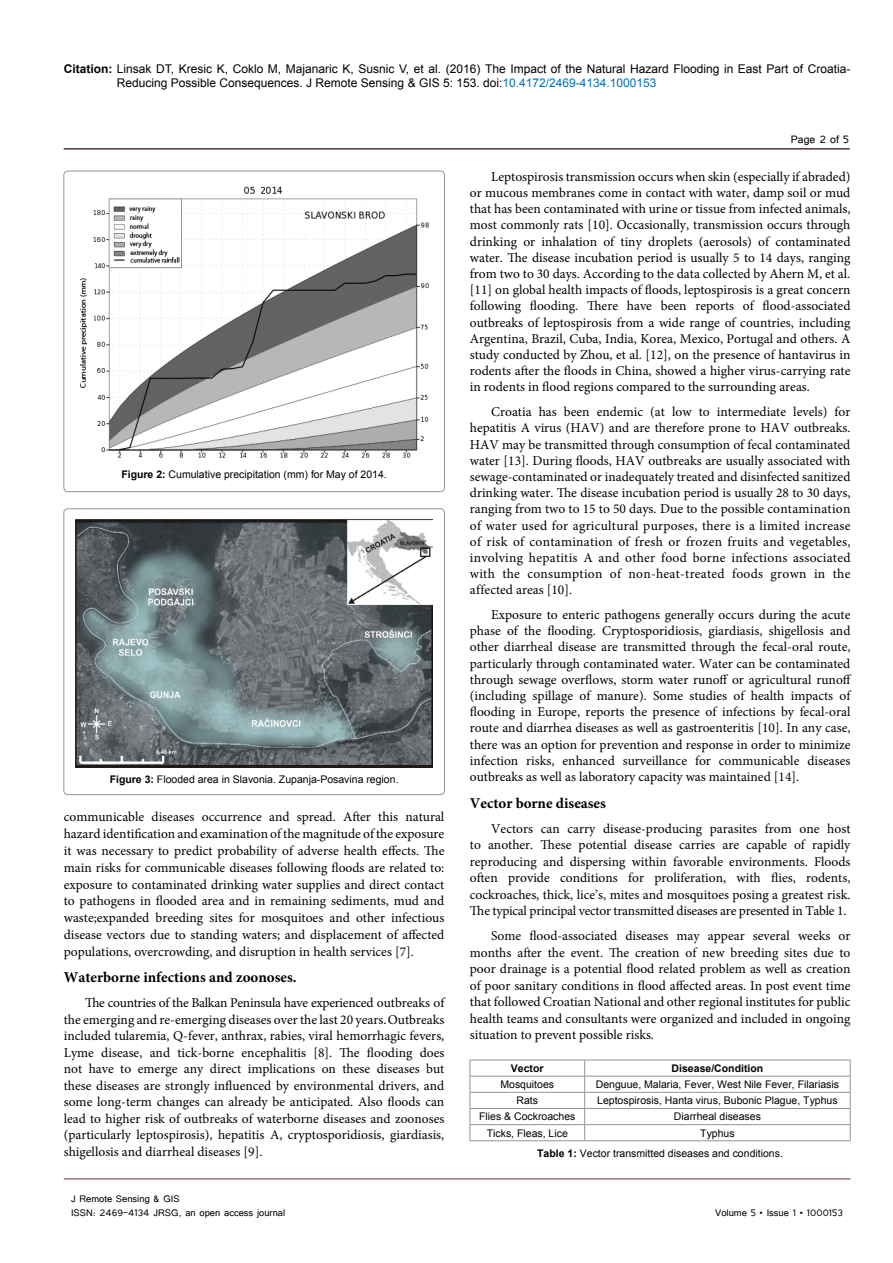
<style>
.page{position:relative;width:893px;height:1263px;background:#fff}
.page>*{position:absolute;margin:0;border:0;box-sizing:border-box;transform-origin:0 0}
.List_Paragraph{font:700 15px "Minion Pro";color:#000}
.t1{font:13.5px/16.2px "Minion Pro";color:#000;text-align:justify}
.t2{font:13.5px "Tunga";color:#000}
.t3{font:12px/14.4px "Arial";color:#000}
.t4{font:12px/14.4px "Tunga";color:#000}
.Default{font:10.5px "Arial";color:#000}
.Default-2{font:700 10.5px "Arial";color:#000}
.s1{font-weight:700}
.s2{color:#0072bc}
</style>
<div class="page">
<hr style="left:64px;top:148px;width:786px;height:2px;background:#572f42">
<hr style="left:64px;top:1179px;width:786px;height:1px;background:#572f42">
<div style="left:64px;top:171px;width:380px;height:321px;border:1px solid #939598;border-radius:4px"></div>
<img style="left:79px;top:186px;width:350px;height:272px">
<div style="left:64px;top:509px;width:380px;height:286px;border:1px solid #939598;border-radius:4px"></div>
<img style="left:76px;top:520px;width:357px;height:247px">
<hr style="left:470px;top:1060px;width:115px;height:1px;background:#939598">
<hr style="left:585px;top:1060px;width:265px;height:1px;background:#939598">
<hr style="left:470px;top:1076px;width:115px;height:1px;background:#939598">
<hr style="left:585px;top:1076px;width:265px;height:1px;background:#939598">
<hr style="left:470px;top:1092px;width:115px;height:1px;background:#939598">
<hr style="left:585px;top:1092px;width:265px;height:1px;background:#939598">
<hr style="left:470px;top:1108px;width:115px;height:1px;background:#939598">
<hr style="left:585px;top:1108px;width:265px;height:1px;background:#939598">
<hr style="left:470px;top:1124px;width:115px;height:1px;background:#939598">
<svg style="left:470px;top:1060px;width:1px;height:80px"></svg>
<hr style="left:585px;top:1124px;width:265px;height:1px;background:#939598">
<svg style="left:584px;top:1060px;width:1px;height:80px"></svg>
<svg style="left:850px;top:1060px;width:1px;height:81px"></svg>
<hr style="left:470px;top:1140px;width:115px;height:1px;background:#939598">
<hr style="left:585px;top:1140px;width:265px;height:1px;background:#939598">
<p class="t3" style="left:117px;top:61px;width:735px;text-indent:-53px"><span class="s1">Citation:</span> Linsak DT, Kresic K, Coklo M, Majanaric K, Susnic V, et al. (2016) The Impact of the Natural Hazard Flooding in East Part of Croatia-<br>Reducing Possible Consequences. J Remote Sensing &amp; GIS 5: 153. doi:<span class="s2">10.4172/2469-4134.1000153</span></p>
<p class="Default" style="left:121px;top:467px;width:267px"><span class="s1">Figure 2:</span> Cumulative precipitation (mm) for May of 2014.</p>
<p class="Default" style="left:110px;top:773px;width:290px"><span class="s1">Figure 3:</span> Flooded area in Slavonia. Zupanja-Posavina region.</p>
<p class="t1" style="left:64px;top:809px;width:382px;line-height:16.8px">communicable diseases occurrence and spread. After this natural hazard identification and examination of the magnitude of the exposure it was necessary to predict probability of adverse health effects. The main risks for communicable diseases following floods are related to: exposure to contaminated drinking water supplies and direct contact to pathogens in flooded area and in remaining sediments, mud and waste;expanded breeding sites for mosquitoes and other infectious disease vectors due to standing waters; and displacement of affected populations, overcrowding, and disruption in health services [7].</p>
<p class="List_Paragraph" style="left:64px;top:967px;width:234px">Waterborne infections and zoonoses.</p>
<p class="t1" style="left:64px;top:995px;width:382px;text-indent:21px">The countries of the Balkan Peninsula have experienced outbreaks of the emerging and re-emerging diseases over the last 20 years.Outbreaks included tularemia, Q-fever, anthrax, rabies, viral hemorrhagic fevers, Lyme disease, and tick-borne encephalitis [8]. The flooding does not have to emerge any direct implications on these diseases but these diseases are strongly influenced by environmental drivers, and some long-term changes can already be anticipated. Also floods can lead to higher risk of outbreaks of waterborne diseases and zoonoses (particularly leptospirosis), hepatitis A, cryptosporidiosis, giardiasis, shigellosis and diarrheal diseases [9].</p>
<p class="t4" style="left:71px;top:1190px;width:216px">J Remote Sensing &amp; GIS<br>ISSN: 2469-4134 JRSG, an open access journal</p>
<p class="t2" style="left:791px;top:131px;width:60px">Page 2 of 5</p>
<p class="t1" style="left:470px;top:168px;width:382px;text-indent:21px">Leptospirosis transmission occurs when skin (especially if abraded) or mucous membranes come in contact with water, damp soil or mud that has been contaminated with urine or tissue from infected animals, most commonly rats [10]. Occasionally, transmission occurs through drinking or inhalation of tiny droplets (aerosols) of contaminated water. The disease incubation period is usually 5 to 14 days, ranging from two to 30 days. According to the data collected by Ahern M, et al. [11] on global health impacts of floods, leptospirosis is a great concern following flooding. There have been reports of flood-associated outbreaks of leptospirosis from a wide range of countries, including Argentina, Brazil, Cuba, India, Korea, Mexico, Portugal and others. A study conducted by Zhou, et al. [12], on the presence of hantavirus in rodents after the floods in China, showed a higher virus-carrying rate in rodents in flood regions compared to the surrounding areas.</p>
<p class="t1" style="left:470px;top:404px;width:382px;text-indent:21px">Croatia has been endemic (at low to intermediate levels) for hepatitis A virus (HAV) and are therefore prone to HAV outbreaks.<br>HAV may be transmitted through consumption of fecal contaminated water [13]. During floods, HAV outbreaks are usually associated with sewage-contaminated or inadequately treated and disinfected sanitized drinking water. The disease incubation period is usually 28 to 30 days, ranging from two to 15 to 50 days. Due to the possible contamination of water used for agricultural purposes, there is a limited increase of risk of contamination of fresh or frozen fruits and vegetables, involving hepatitis A and other food borne infections associated with the consumption of non-heat-treated foods grown in the affected areas [10].</p>
<p class="t1" style="left:470px;top:607px;width:383px;text-indent:21px">Exposure to enteric pathogens generally occurs during the acute phase of the flooding. Cryptosporidiosis, giardiasis, shigellosis and other diarrheal disease are transmitted through the fecal-oral route, particularly through contaminated water. Water can be contaminated through sewage overflows, storm water runoff or agricultural runoff (including spillage of manure). Some studies of health impacts of flooding in Europe, reports the presence of infections by fecal-oral route and diarrhea diseases as well as gastroenteritis [10]. In any case, there was an option for prevention and response in order to minimize infection risks, enhanced surveillance for communicable diseases outbreaks as well as laboratory capacity was maintained [14].</p>
<p class="List_Paragraph" style="left:470px;top:792px;width:138px">Vector borne diseases</p>
<p class="t1" style="left:470px;top:820px;width:382px;text-indent:21px">Vectors can carry disease-producing parasites from one host to another. These potential disease carries are capable of rapidly reproducing and dispersing within favorable environments. Floods often provide conditions for proliferation, with flies, rodents, cockroaches, thick, lice’s, mites and mosquitoes posing a greatest risk.<br>The typical principal vector transmitted diseases are presented in Table 1.</p>
<p class="t1" style="left:470px;top:927px;width:382px;text-indent:21px">Some flood-associated diseases may appear several weeks or months after the event. The creation of new breeding sites due to poor drainage is a potential flood related problem as well as creation of poor sanitary conditions in flood affected areas. In post event time that followed Croatian National and other regional institutes for public health teams and consultants were organized and included in ongoing situation to prevent possible risks.</p>
<p class="Default-2" style="left:511px;top:1061px;width:34px">Vector</p>
<p class="Default-2" style="left:672px;top:1061px;width:93px">Disease/Condition</p>
<p class="Default" style="left:500px;top:1077px;width:55px">Mosquitoes</p>
<p class="Default" style="left:596px;top:1077px;width:245px">Denguue, Malaria, Fever, West Nile Fever, Filariasis</p>
<p class="Default" style="left:516px;top:1094px;width:23px">Rats</p>
<p class="Default" style="left:597px;top:1094px;width:242px">Leptospirosis, Hanta virus, Bubonic Plague, Typhus</p>
<p class="Default" style="left:479px;top:1110px;width:98px">Flies &amp; Cockroaches</p>
<p class="Default" style="left:674px;top:1110px;width:88px">Diarrheal diseases</p>
<p class="Default" style="left:487px;top:1126px;width:83px">Ticks, Fleas, Lice</p>
<p class="Default" style="left:700px;top:1126px;width:36px">Typhus</p>
<p class="Default" style="left:537px;top:1146px;width:247px"><span class="s1">Table 1:</span> Vector transmitted diseases and conditions.</p>
<p class="t4" style="left:715px;top:1204px;width:129px">Volume 5 • Issue 1 • 1000153</p>
</div>
